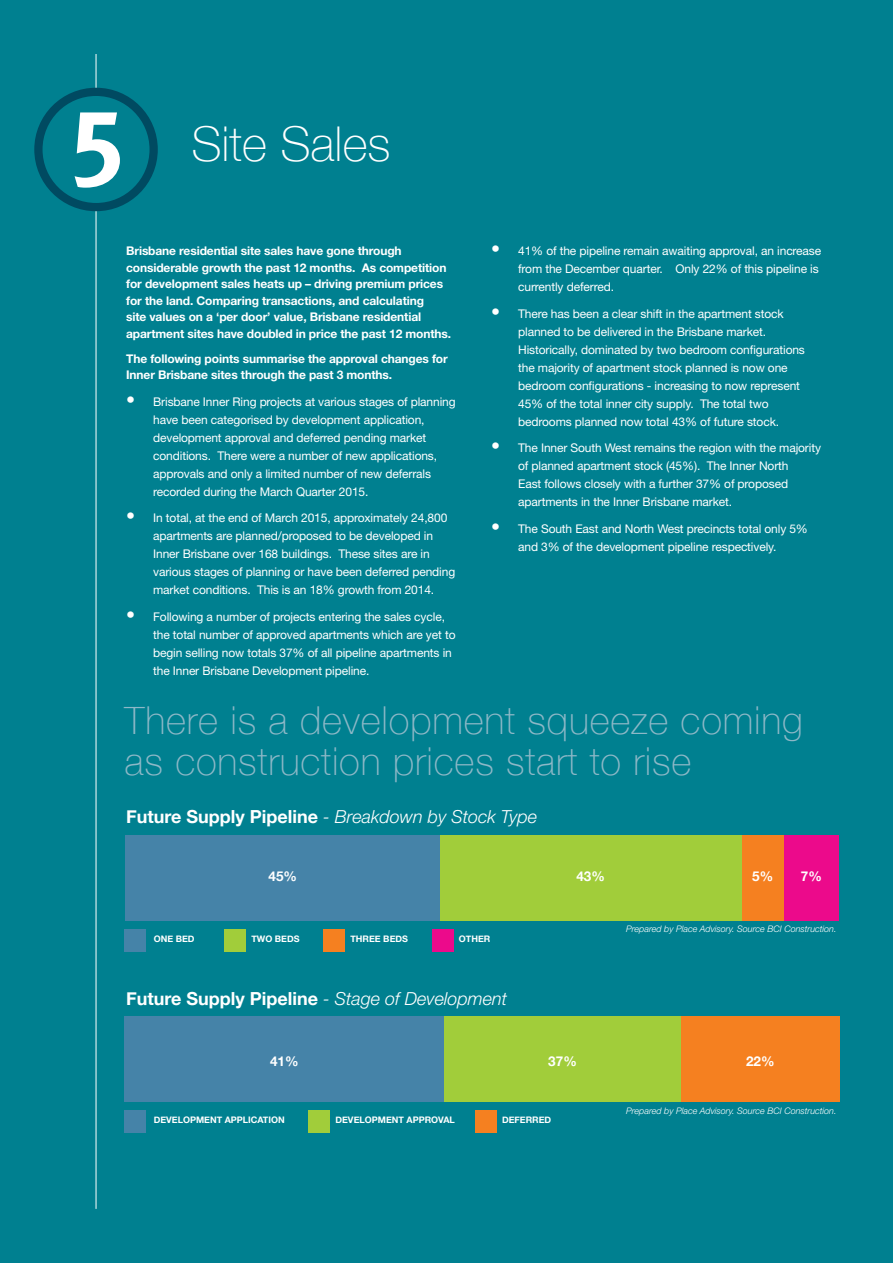
<style>
.page{position:relative;width:893px;height:1263px;background:#008090}
.page>*{position:absolute;margin:0;border:0;box-sizing:border-box;transform-origin:0 0}
.t1{font:700 108px "Meta Pro";color:#fff}
.t2{font:100 48px "Helvetica Neue CE";color:#fff}
.t3{font:100 38.55px/40.5px "Helvetica Neue CE";letter-spacing:.02em;color:#8db8c7}
.t4{font:italic 300 18px "Helvetica Neue CE";color:#fff}
.t5{font:700 18px "Helvetica Neue";color:#fff}
.t6{font:700 13.5px "Helvetica Neue";color:#fff}
.t7{font:12px/18px "Helvetica Neue LT Std";letter-spacing:-.01em;color:#fff}
.t8{font:700 12px/16.5px "Helvetica Neue LT Std";letter-spacing:-.01em;color:#fff}
.t9{font:italic 300 9px "Helvetica Neue CE";color:#fff}
.t10{font:700 9px "Helvetica Neue";color:#fff}
.s1{font-size:18px}
.s2{font-family:"Helvetica Neue";font-weight:700;font-style:normal}
.s3{font-family:"Helvetica Neue CE";font-weight:300;font-style:italic}
</style>
<div class="page">
<hr style="left:96px;top:54px;width:1px;height:1155px;background:#fff">
<div style="left:38px;top:92px;width:116px;height:115px;background:#008090;border-radius:50%"></div>
<div style="left:34px;top:88px;width:124px;height:123px;border:8px solid #004a61;border-radius:50%"></div>
<div style="left:783px;top:835px;width:56px;height:85px;background:#ec0a8b"></div>
<div style="left:439px;top:835px;width:303px;height:85px;background:#a1cd3a"></div>
<div style="left:432px;top:929px;width:21px;height:22px;background:#ec0a8b"></div>
<div style="left:324px;top:929px;width:21px;height:22px;background:#f58020"></div>
<div style="left:742px;top:835px;width:41px;height:85px;background:#f58020"></div>
<div style="left:125px;top:835px;width:314px;height:85px;background:#4583a8"></div>
<div style="left:124px;top:929px;width:22px;height:22px;background:#4583a8"></div>
<div style="left:225px;top:929px;width:21px;height:22px;background:#a1cd3a"></div>
<div style="left:125px;top:1017px;width:319px;height:85px;background:#4583a8"></div>
<div style="left:444px;top:1017px;width:237px;height:85px;background:#a1cd3a"></div>
<div style="left:681px;top:1017px;width:158px;height:85px;background:#f58020"></div>
<div style="left:475px;top:1110px;width:21px;height:22px;background:#f58020"></div>
<div style="left:124px;top:1110px;width:22px;height:22px;background:#4583a8"></div>
<div style="left:309px;top:1110px;width:21px;height:22px;background:#a1cd3a"></div>
<h1 class="t1" style="left:70px;top:46px;width:58px">5</h1>
<h2 class="t2" style="left:191px;top:116px;width:201px">Site Sales</h2>
<p class="t8" style="left:126px;top:242px;width:327px">Brisbane residential site sales have gone through considerable growth the past 12 months. As competition for development sales heats up – driving premium prices for the land. Comparing transactions, and calculating<br>site values on a ‘per door’ value, Brisbane residential apartment sites have doubled in price the past 12 months.</p>
<p class="t8" style="left:126px;top:350px;width:323px">The following points summarise the approval changes for<br>Inner Brisbane sites through the past 3 months.</p>
<p class="t7" style="left:153px;top:392px;width:304px;text-indent:-27px"><span class="s1">•</span> Brisbane Inner Ring projects at various stages of planning have been categorised by development application, development approval and deferred pending market conditions. There were a number of new applications, approvals and only a limited number of new deferrals recorded during the March Quarter 2015.</p>
<p class="t7" style="left:153px;top:509px;width:304px;text-indent:-27px"><span class="s1">•</span> In total, at the end of March 2015, approximately 24,800 apartments are planned/proposed to be developed in Inner Brisbane over 168 buildings. These sites are in various stages of planning or have been deferred pending market conditions. This is an 18% growth from 2014.</p>
<p class="t7" style="left:153px;top:607px;width:304px;text-indent:-27px"><span class="s1">•</span> Following a number of projects entering the sales cycle, the total number of approved apartments which are yet to begin selling now totals 37% of all pipeline apartments in the Inner Brisbane Development pipeline.</p>
<p class="t7" style="left:518px;top:242px;width:305px;text-indent:-27px"><span class="s1">•</span> 41% of the pipeline remain awaiting approval, an increase from the December quarter. Only 22% of this pipeline is currently deferred.</p>
<p class="t7" style="left:518px;top:304px;width:288px;text-indent:-27px"><span class="s1">•</span> There has been a clear shift in the apartment stock planned to be delivered in the Brisbane market.<br>Historically, dominated by two bedroom configurations the majority of apartment stock planned is now one bedroom configurations - increasing to now represent 45% of the total inner city supply. The total two bedrooms planned now total 43% of future stock.</p>
<p class="t7" style="left:518px;top:439px;width:304px;text-indent:-27px"><span class="s1">•</span> The Inner South West remains the region with the majority of planned apartment stock (45%). The Inner North<br>East follows closely with a further 37% of proposed apartments in the Inner Brisbane market.</p>
<p class="t7" style="left:491px;top:519px;width:318px;text-align:center"><span class="s1">•</span> The South East and North West precincts total only 5% and 3% of the development pipeline respectively.</p>
<h3 class="t3" style="left:125px;top:701px;width:680px">There is a development squeeze coming as construction prices start to rise</h3>
<h3 class="t4" style="left:126px;top:806px;width:413px"><span class="s2">Future Supply Pipeline</span> - Breakdown by Stock Type</h3>
<p class="t6" style="left:269px;top:868px;width:30px">45%</p>
<p class="t6" style="left:752px;top:868px;width:23px">5%</p>
<p class="t6" style="left:801px;top:868px;width:23px">7%</p>
<p class="t6" style="left:576px;top:868px;width:30px">43%</p>
<p class="t10" style="left:154px;top:933px;width:42px">ONE BED</p>
<p class="t10" style="left:251px;top:933px;width:50px">TWO BEDS</p>
<p class="t10" style="left:350px;top:933px;width:59px">THREE BEDS</p>
<p class="t10" style="left:459px;top:933px;width:33px">OTHER</p>
<h3 class="t5" style="left:126px;top:987px;width:383px">Future Supply Pipeline <span class="s3">- Stage of Development</span></h3>
<p class="t9" style="left:626px;top:923px;width:212px">Prepared by Place Advisory. Source BCI Construction.</p>
<p class="t6" style="left:270px;top:1053px;width:30px">41%</p>
<p class="t6" style="left:548px;top:1053px;width:30px">37%</p>
<p class="t6" style="left:746px;top:1053px;width:30px">22%</p>
<p class="t10" style="left:154px;top:1115px;width:133px">DEVELOPMENT APPLICATION</p>
<p class="t10" style="left:335px;top:1115px;width:121px">DEVELOPMENT APPROVAL</p>
<p class="t10" style="left:502px;top:1115px;width:51px">DEFERRED</p>
<p class="t9" style="left:626px;top:1105px;width:212px">Prepared by Place Advisory. Source BCI Construction.</p>
</div>
